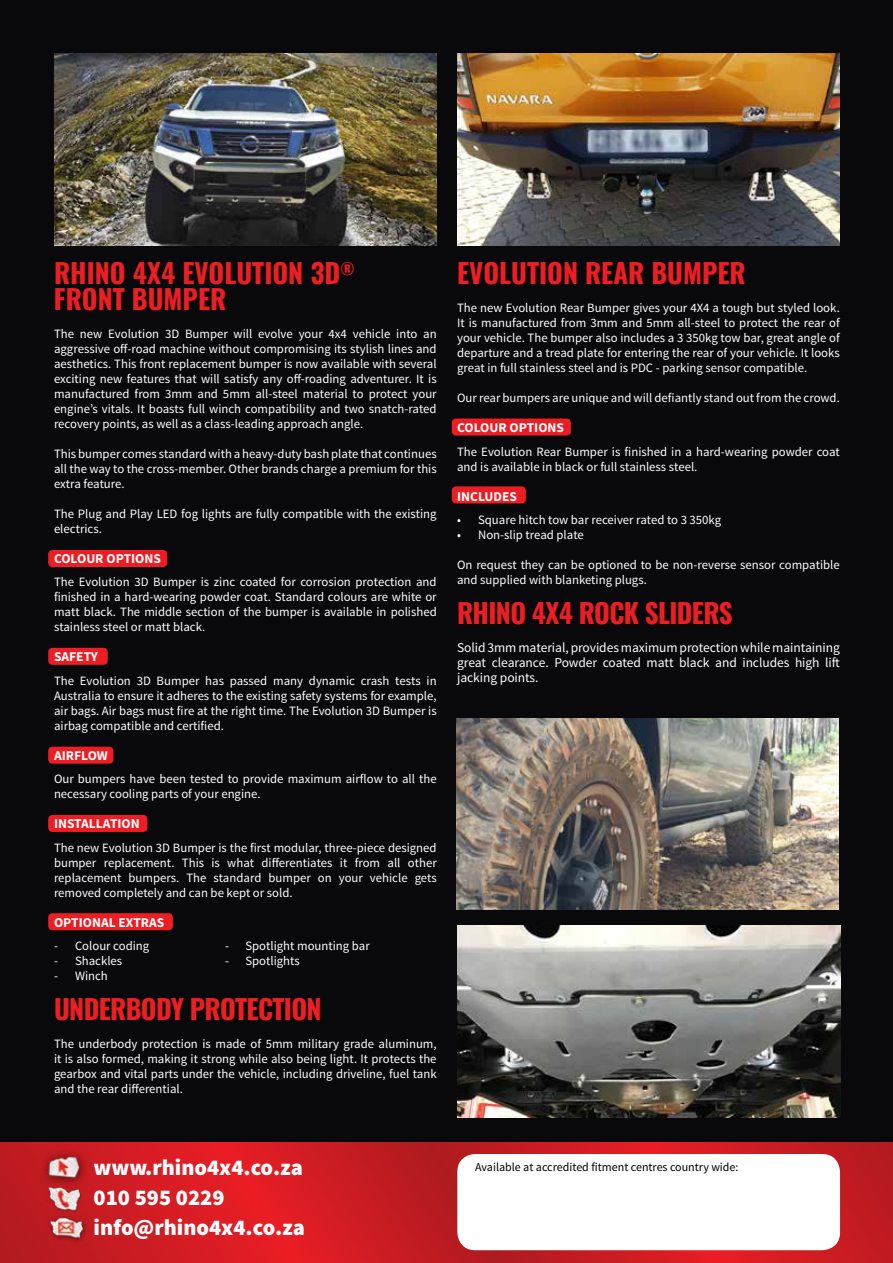
<style>
.page{position:relative;width:893px;height:1263px;background:#09090b}
.page>*{position:absolute;margin:0;border:0;box-sizing:border-box;transform-origin:0 0}
.t1{font:700 27px/25.7px "Oswald";color:#ed1d24}
.t2{font:700 27px "Oswald";letter-spacing:-.025em;color:#ed1d24}
.t3{font:900 22.5px/30px "Source Sans Pro";color:#fff}
.t4{font:13.5px/15px "Source Sans Pro";letter-spacing:-.005em;color:#fff;text-align:justify}
.t5{font:700 13.5px "Source Sans Pro";color:#fff}
.t6{font:12.75px/15px "Source Sans Pro";color:#fff;text-align:justify}
.t7{font:12px "Source Sans Pro";color:#000}
</style>
<div class="page">
<div style="left:452px;top:486px;width:74px;height:17px;background:#ed1d24;border-radius:4px"></div>
<div style="left:452px;top:418px;width:119px;height:17px;background:#ed1d24;border-radius:4px"></div>
<div style="left:48px;top:913px;width:125px;height:17px;background:#ed1d24;border-radius:4px"></div>
<div style="left:48px;top:815px;width:99px;height:17px;background:#ed1d24;border-radius:4px"></div>
<div style="left:48px;top:747px;width:65px;height:17px;background:#ed1d24;border-radius:4px"></div>
<div style="left:48px;top:648px;width:60px;height:17px;background:#ed1d24;border-radius:4px"></div>
<img style="left:54px;top:54px;width:383px;height:191px">
<img style="left:457px;top:54px;width:383px;height:191px">
<img style="left:457px;top:926px;width:383px;height:191px">
<img style="left:456px;top:718px;width:383px;height:191px">
<svg style="left:0;top:1143px;width:893px;height:120px;background:#cd1c22"></svg>
<img style="left:30px;top:1144px;width:89px;height:107px">
<div style="left:457px;top:1154px;width:383px;height:96px;background:#fff;border-radius:18px"></div>
<div style="left:48px;top:550px;width:119px;height:17px;background:#ed1d24;border-radius:4px"></div>
<h1 class="t1" style="left:54px;top:262px;width:302px">RHINO 4X4 EVOLUTION 3D<sup>®<br></sup>FRONT BUMPER</h1>
<p class="t6" style="left:54px;top:326px;width:384px">The new Evolution 3D Bumper will evolve your 4x4 vehicle into an aggressive off-road machine without compromising its stylish lines and aesthetics. This front replacement bumper is now available with several exciting new features that will satisfy any off-roading adventurer. It is manufactured from 3mm and 5mm all-steel material to protect your engine’s vitals. It boasts full winch compatibility and two snatch-rated recovery points, as well as a class-leading approach angle.</p>
<p class="t6" style="left:54px;top:446px;width:384px">This bumper comes standard with a heavy-duty bash plate that continues all the way to the cross-member. Other brands charge a premium for this extra feature.</p>
<p class="t6" style="left:54px;top:506px;width:384px">The Plug and Play LED fog lights are fully compatible with the existing electrics.</p>
<p class="t5" style="left:54px;top:550px;width:108px">COLOUR OPTIONS</p>
<p class="t6" style="left:54px;top:575px;width:384px">The Evolution 3D Bumper is zinc coated for corrosion protection and finished in a hard-wearing powder coat. Standard colours are white or matt black. The middle section of the bumper is available in polished stainless steel or matt black.</p>
<p class="t5" style="left:54px;top:648px;width:46px">SAFETY</p>
<p class="t6" style="left:54px;top:673px;width:384px">The Evolution 3D Bumper has passed many dynamic crash tests in Australia to ensure it adheres to the existing safety systems for example, air bags. Air bags must fire at the right time. The Evolution 3D Bumper is airbag compatible and certified.</p>
<p class="t5" style="left:54px;top:747px;width:55px">AIRFLOW</p>
<p class="t6" style="left:54px;top:772px;width:384px">Our bumpers have been tested to provide maximum airflow to all the necessary cooling parts of your engine.</p>
<p class="t5" style="left:54px;top:815px;width:87px">INSTALLATION</p>
<p class="t6" style="left:54px;top:840px;width:384px">The new Evolution 3D Bumper is the first modular, three-piece designed bumper replacement. This is what differentiates it from all other replacement bumpers. The standard bumper on your vehicle gets removed completely and can be kept or sold.</p>
<p class="t5" style="left:54px;top:914px;width:112px">OPTIONAL EXTRAS</p>
<p class="t6" style="left:54px;top:939px;width:97px">- Colour coding</p>
<p class="t6" style="left:225px;top:939px;width:146px">- Spotlight mounting bar</p>
<p class="t6" style="left:54px;top:954px;width:70px">- Shackles</p>
<p class="t6" style="left:225px;top:954px;width:76px">- Spotlights</p>
<p class="t6" style="left:54px;top:969px;width:55px">- Winch</p>
<h1 class="t2" style="left:54px;top:995px;width:269px">UNDERBODY PROTECTION</h1>
<p class="t6" style="left:54px;top:1036px;width:384px">The underbody protection is made of 5mm military grade aluminum, it is also formed, making it strong while also being light. It protects the gearbox and vital parts under the vehicle, including driveline, fuel tank and the rear differential.</p>
<h1 class="t1" style="left:457px;top:262px;width:290px">EVOLUTION REAR BUMPER</h1>
<p class="t6" style="left:457px;top:301px;width:384px">The new Evolution Rear Bumper gives your 4X4 a tough but styled look.<br>It is manufactured from 3mm and 5mm all-steel to protect the rear of your vehicle. The bumper also includes a 3 350kg tow bar, great angle of departure and a tread plate for entering the rear of your vehicle. It looks great in full stainless steel and is PDC - parking sensor compatible.</p>
<p class="t6" style="left:457px;top:390px;width:384px">Our rear bumpers are unique and will defiantly stand out from the crowd.</p>
<p class="t5" style="left:457px;top:419px;width:108px">COLOUR OPTIONS</p>
<p class="t6" style="left:457px;top:444px;width:384px">The Evolution Rear Bumper is finished in a hard-wearing powder coat and is available in black or full stainless steel.</p>
<p class="t5" style="left:457px;top:487px;width:61px">INCLUDES</p>
<p class="t6" style="left:457px;top:513px;width:266px">• Square hitch tow bar receiver rated to 3 350kg</p>
<p class="t6" style="left:457px;top:528px;width:128px">• Non-slip tread plate</p>
<p class="t6" style="left:457px;top:558px;width:384px">On request they can be optioned to be non-reverse sensor compatible and supplied with blanketing plugs.</p>
<h1 class="t2" style="left:457px;top:599px;width:277px">RHINO 4X4 ROCK SLIDERS</h1>
<p class="t4" style="left:457px;top:640px;width:384px">Solid 3mm material, provides maximum protection while maintaining great clearance. Powder coated matt black and includes high lift jacking points.</p>
<h2 class="t3" style="left:94px;top:1153px;width:213px">www.rhino4x4.co.za<br>010 595 0229 info@rhino4x4.co.za</h2>
<p class="t7" style="left:475px;top:1160px;width:265px">Available at accredited fitment centres country wide:</p>
</div>
